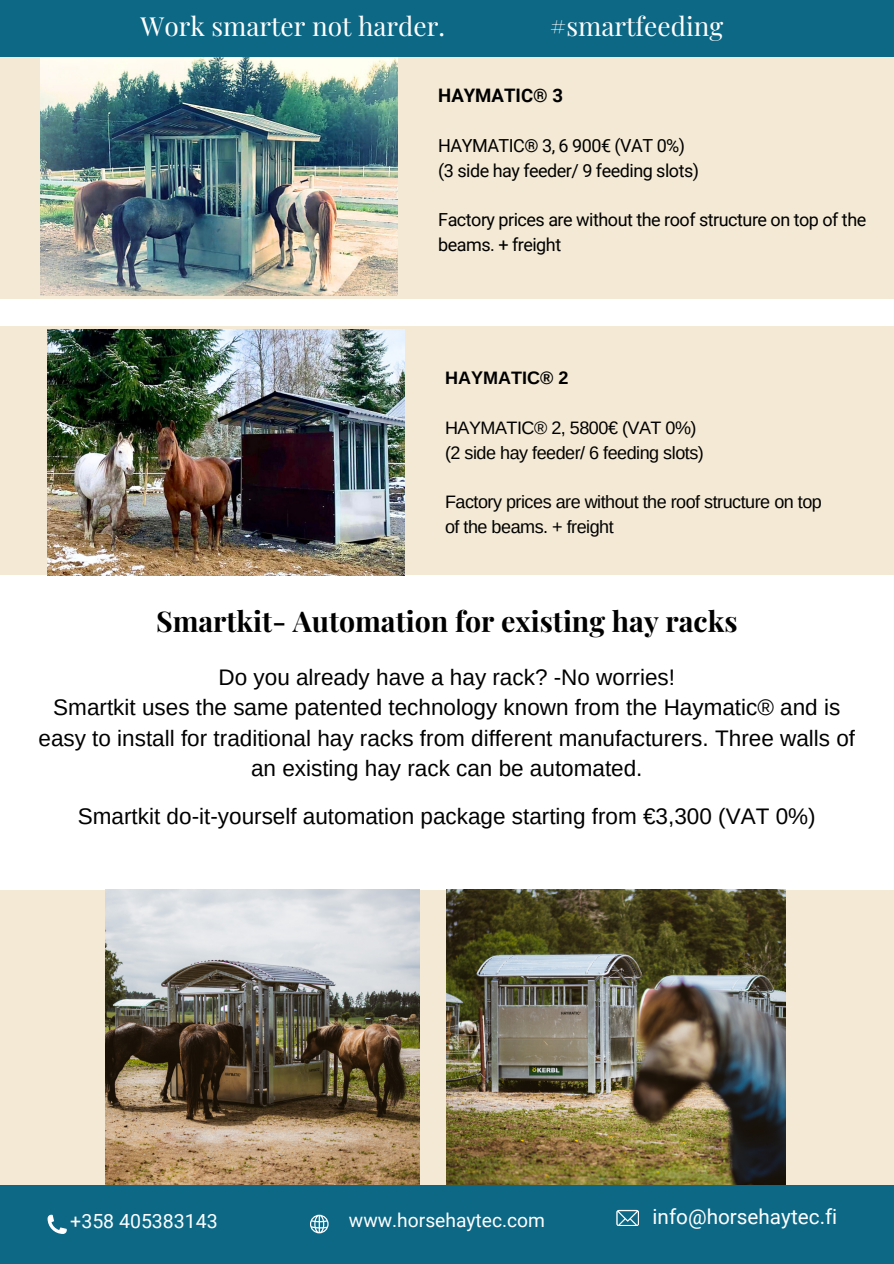
<style>
.page{position:relative;width:894px;height:1264px;background:#fff}
.page>*{position:absolute;margin:0;border:0;box-sizing:border-box;transform-origin:0 0}
.t1{font:700 28.5px "Playfair Display";color:#000}
.t2{font:26.25px "Playfair Display";color:#fff}
.t3{font:22.5px/30.3px "Arimo";color:#000;text-align:center}
.t4{font:20.7px "Roboto";color:#fff}
.t5{font:19.5px "Roboto";color:#fff}
.t6{font:19.2px "Roboto";color:#fff}
.t7{font:700 18.6px "Roboto";color:#000}
.t8{font:18px/24.8px "Arimo";letter-spacing:-.03em;color:#000}
.t9{font:18px/24.8px "Roboto";letter-spacing:-.025em;color:#000}
.t10{font:700 18px "Arimo";color:#000}
</style>
<div class="page">
<div style="left:0;top:889px;width:893px;height:297px;background:#f3e9d5"></div>
<img style="left:105px;top:889px;width:314px;height:296px">
<div style="left:0;top:327px;width:893px;height:248px;background:#f3e9d5"></div>
<img style="left:48px;top:330px;width:356px;height:245px">
<div style="left:0;top:57px;width:893px;height:242px;background:#f3e9d5"></div>
<img style="left:41px;top:57px;width:356px;height:238px">
<img style="left:446px;top:889px;width:339px;height:296px">
<div style="left:0;top:1185px;width:893px;height:78px;background:#0d6886"></div>
<svg style="left:616px;top:1209px;width:22px;height:16px"></svg>
<svg style="left:310px;top:1214px;width:18px;height:19px"></svg>
<svg style="left:48px;top:1214px;width:19px;height:19px"></svg>
<div style="left:0;top:0;width:893px;height:57px;background:#0d6886"></div>
<p class="t2" style="left:140px;top:8px;width:306px">Work smarter not harder.</p>
<p class="t2" style="left:549px;top:8px;width:175px">#smartfeeding</p>
<h2 class="t7" style="left:438px;top:85px;width:126px">HAYMATIC® 3</h2>
<h4 class="t9" style="left:438px;top:133px;width:248px">HAYMATIC® 3, 6 900€ (VAT 0%)</h4>
<p class="t9" style="left:438px;top:158px;width:262px">(3 side hay feeder/ 9 feeding slots)</p>
<p class="t9" style="left:438px;top:207px;width:429px">Factory prices are without the roof structure on top of the beams. + freight</p>
<p class="t10" style="left:445px;top:368px;width:125px">HAYMATIC® 2</p>
<p class="t8" style="left:445px;top:415px;width:260px">HAYMATIC® 2, 5800€ (VAT 0%) (2 side hay feeder/ 6 feeding slots)</p>
<p class="t8" style="left:445px;top:489px;width:378px">Factory prices are without the roof structure on top of the beams. + freight</p>
<p class="t1" style="left:156px;top:601px;width:583px">Smartkit- Automation for existing hay racks</p>
<h1 class="t3" style="left:38px;top:661px;width:817px">Do you already have a hay rack? -No worries!<br>Smartkit uses the same patented technology known from the Haymatic® and is easy to install for traditional hay racks from different manufacturers. Three walls of an existing hay rack can be automated.</h1>
<h3 class="t3" style="left:78px;top:801px;width:739px">Smartkit do-it-yourself automation package starting from €3,300 (VAT 0%)</h3>
<p class="t5" style="left:70px;top:1209px;width:149px">+358 405383143</p>
<h3 class="t6" style="left:349px;top:1208px;width:198px">www.horsehaytec.com</h3>
<p class="t4" style="left:652px;top:1204px;width:186px">info@horsehaytec.fi</p>
</div>
